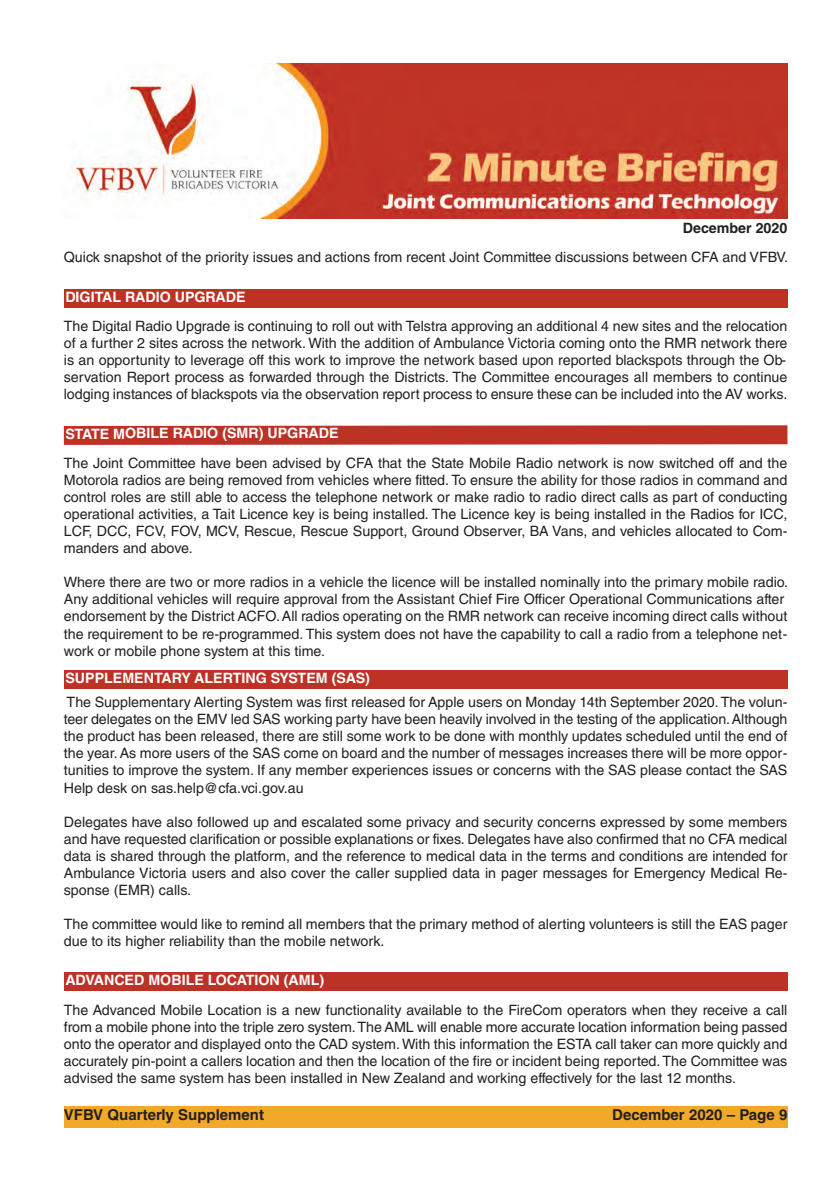
<style>
.page{position:relative;width:830px;height:1191px;background:#fff}
.page>*{position:absolute;margin:0;border:0;box-sizing:border-box;transform-origin:0 0}
.t1{font:700 15px "Helvetica LT Std";color:#231f20}
.t2{font:14.25px/17.1px "Helvetica LT Std";color:#231f20;text-align:justify}
.t3{font:700 14.25px "Helvetica LT Std";color:#fff}
.t4{font:700 14.25px "Helvetica LT Std";color:#231f20}
</style>
<div class="page">
<img style="left:72px;top:64px;width:715px;height:155px">
<div style="left:64px;top:1106px;width:723px;height:21px;background:#f2a828"></div>
<div style="left:64px;top:289px;width:723px;height:19px;background:#be3226"></div>
<div style="left:64px;top:670px;width:723px;height:19px;background:#be3226"></div>
<svg style="left:64px;top:425px;width:723px;height:20px;background:#c13c31"></svg>
<div style="left:64px;top:972px;width:723px;height:19px;background:#be3226"></div>
<p class="t4" style="left:682px;top:223px;width:106px">December 2020</p>
<p class="t2" style="left:64px;top:250px;width:725px">Quick snapshot of the priority issues and actions from recent Joint Committee discussions between CFA and VFBV.</p>
<p class="t3" style="left:65px;top:292px;width:182px">DIGITAL RADIO UPGRADE</p>
<p class="t2" style="left:64px;top:318px;width:724px">The Digital Radio Upgrade is continuing to roll out with Telstra approving an additional 4 new sites and the relocation of a further 2 sites across the network. With the addition of Ambulance Victoria coming onto the RMR network there is an opportunity to leverage off this work to improve the network based upon reported blackspots through the Ob&shy;servation Report process as forwarded through the Districts. The Committee encourages all members to continue lodging instances of blackspots via the observation report process to ensure these can be included into the AV works.</p>
<p class="t3" style="left:65px;top:428px;width:274px">STATE MOBILE RADIO (SMR) UPGRADE</p>
<p class="t2" style="left:64px;top:455px;width:724px">The Joint Committee have been advised by CFA that the State Mobile Radio network is now switched off and the Motorola radios are being removed from vehicles where fitted. To ensure the ability for those radios in command and control roles are still able to access the telephone network or make radio to radio direct calls as part of conducting operational activities, a Tait Licence key is being installed. The Licence key is being installed in the Radios for ICC, LCF, DCC, FCV, FOV, MCV, Rescue, Rescue Support, Ground Observer, BA Vans, and vehicles allocated to Com&shy;manders and above.</p>
<p class="t2" style="left:64px;top:575px;width:725px;text-align:left">Where there are two or more radios in a vehicle the licence will be installed nominally into the primary mobile radio.<br>Any additional vehicles will require approval from the Assistant Chief Fire Officer Operational Communications after endorsement by the District ACFO. All radios operating on the RMR network can receive incoming direct calls without the requirement to be re-programmed. This system does not have the capability to call a radio from a telephone net&shy;work or mobile phone system at this time.</p>
<p class="t2" style="left:64px;top:695px;width:724px">The Supplementary Alerting System was first released for Apple users on Monday 14th September 2020. The volun&shy;teer delegates on the EMV led SAS working party have been heavily involved in the testing of the application. Although the product has been released, there are still some work to be done with monthly updates scheduled until the end of the year. As more users of the SAS come on board and the number of messages increases there will be more oppor&shy;tunities to improve the system. If any member experiences issues or concerns with the SAS please contact the SAS Help desk on sas.help@cfa.vci.gov.au</p>
<p class="t2" style="left:64px;top:814px;width:724px">Delegates have also followed up and escalated some privacy and security concerns expressed by some members and have requested clarification or possible explanations or fixes. Delegates have also confirmed that no CFA medical data is shared through the platform, and the reference to medical data in the terms and conditions are intended for Ambulance Victoria users and also cover the caller supplied data in pager messages for Emergency Medical Re&shy;sponse (EMR) calls.</p>
<p class="t2" style="left:64px;top:917px;width:724px">The committee would like to remind all members that the primary method of alerting volunteers is still the EAS pager due to its higher reliability than the mobile network.</p>
<p class="t3" style="left:65px;top:672px;width:306px">SUPPLEMENTARY ALERTING SYSTEM (SAS)</p>
<p class="t3" style="left:65px;top:974px;width:260px">ADVANCED MOBILE LOCATION (AML)</p>
<p class="t2" style="left:64px;top:1002px;width:724px">The Advanced Mobile Location is a new functionality available to the FireCom operators when they receive a call from a mobile phone into the triple zero system. The AML will enable more accurate location information being passed onto the operator and displayed onto the CAD system. With this information the ESTA call taker can more quickly and accurately pin-point a callers location and then the location of the fire or incident being reported. The Committee was advised the same system has been installed in New Zealand and working effectively for the last 12 months.</p>
<p class="t1" style="left:64px;top:1109px;width:202px">VFBV Quarterly Supplement</p>
<p class="t1" style="left:612px;top:1109px;width:177px">December 2020 – Page 9</p>
</div>
